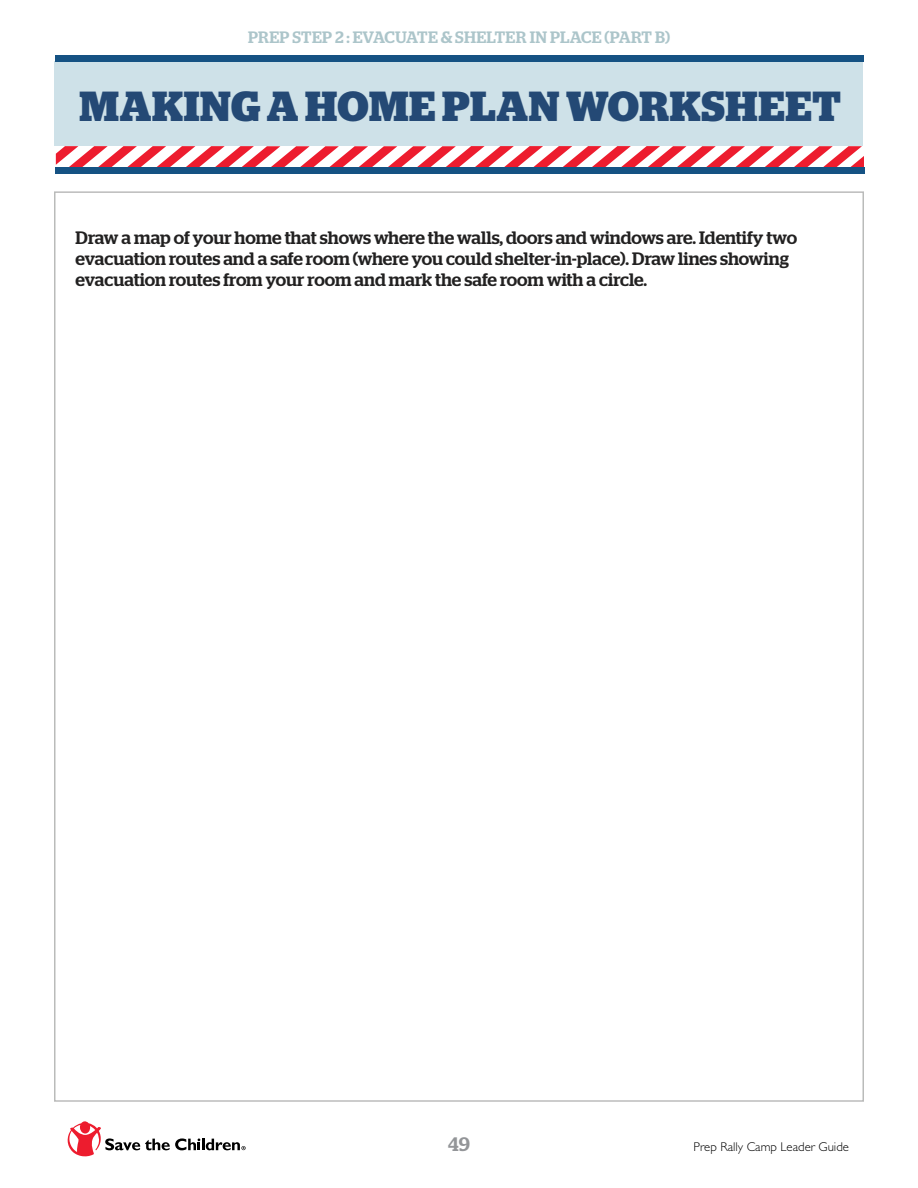
<style>
.page{position:relative;width:918px;height:1188px;background:#fff}
.page>*{position:absolute;margin:0;border:0;box-sizing:border-box;transform-origin:0 0}
.t1{font:700 42px "Stag";letter-spacing:.02em;color:#244975}
.t2{font:500 19.5px "Stag";color:#939598}
.t3{font:500 18px/21px "Stag";letter-spacing:-.005em;color:#222121}
.t4{font:500 16.5px "Stag";letter-spacing:.02em;color:#acc5ca}
.t5{font:300 12.75px "Gill Sans";color:#000}
</style>
<div class="page">
<div style="left:55px;top:62px;width:808px;height:84px;background:#cee1e8"></div>
<svg style="left:56px;top:146px;width:808px;height:21px"></svg>
<div style="left:55px;top:167px;width:810px;height:7px;background:#155283"></div>
<div style="left:55px;top:55px;width:809px;height:7px;background:#155283"></div>
<svg style="left:68px;top:1121px;width:178px;height:36px"></svg>
<p class="t4" style="left:248px;top:27px;width:423px">PREP STEP 2 : EVACUATE &amp; SHELTER IN PLACE (PART B)</p>
<h1 class="t1" style="left:79px;top:82px;width:763px">MAKING A HOME PLAN WORKSHEET</h1>
<p class="t3" style="left:76px;top:227px;width:723px">Draw a map of your home that shows where the walls, doors and windows are. Identify two evacuation routes and a safe room (where you could shelter-in-place). Draw lines showing evacuation routes from your room and mark the safe room with a circle.</p>
<p class="t2" style="left:448px;top:1132px;width:23px">49</p>
<p class="t5" style="left:694px;top:1139px;width:157px">Prep Rally Camp Leader Guide</p>
</div>
